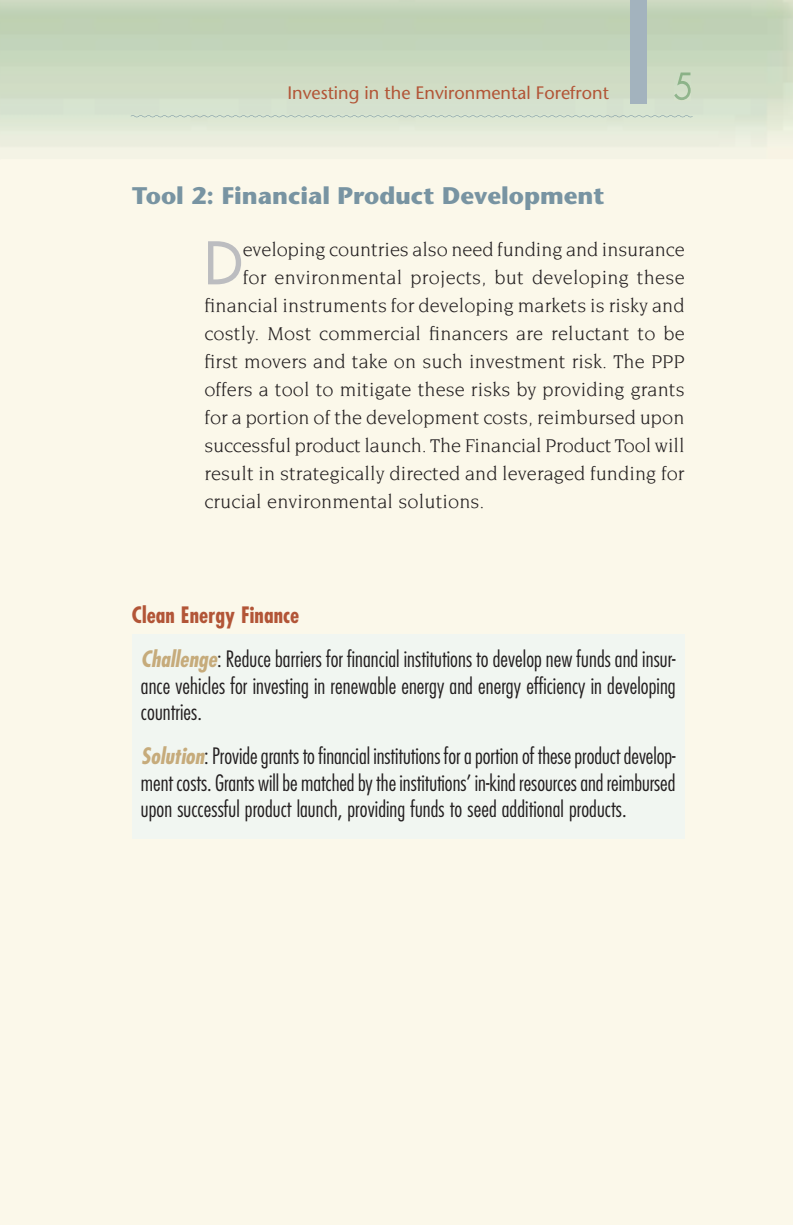
<style>
.page{position:relative;width:793px;height:1225px;background:#fff}
.page>*{position:absolute;margin:0;border:0;box-sizing:border-box;transform-origin:0 0}
.t1{font:57.2px "Futura";color:#bcbdc0}
.t2{font:700 24px "Stone Sans";color:#7894a2}
.t3{font:300 condensed 22px/26.4px "Futura";letter-spacing:.005em;color:#231f20}
.t4{font:20px "Novarese";letter-spacing:.005em;color:#231f20}
.t5{font:18px "Stone Sans";color:#b25537}
.s1{font-weight:700;color:#b25537}
.s2{font-weight:700;font-style:italic;color:#c6ab7b}
</style>
<div class="page">
<div style="left:0;top:0;width:792px;height:1224px;background:#fbf8ea"></div>
<img style="left:674px;top:72px;width:16px;height:28px">
<div style="left:630px;top:0;width:16px;height:103px;background:#a3b3be"></div>
<svg style="left:131px;top:115px;width:561px;height:2px"></svg>
<div style="left:132px;top:634px;width:552px;height:204px;background:#f1f6f1"></div>
<p class="t5" style="left:287px;top:86px;width:323px">Investing in the Environmental Forefront</p>
<p class="t2" style="left:132px;top:187px;width:474px">Tool 2: Financial Product Development</p>
<h1 class="t1" style="left:204px;top:235px;width:39px">D</h1>
<p class="t4" style="left:243px;top:241px;width:443px">eveloping countries also need funding and insurance</p>
<p class="t4" style="left:243px;top:269px;width:443px">for environmental projects, but developing these</p>
<p class="t4" style="left:204px;top:297px;width:481px">financial instruments for developing markets is risky and</p>
<p class="t4" style="left:204px;top:325px;width:482px">costly. Most commercial financers are reluctant to be</p>
<p class="t4" style="left:204px;top:353px;width:481px">first movers and take on such investment risk. The PPP</p>
<p class="t4" style="left:204px;top:381px;width:481px">offers a tool to mitigate these risks by providing grants</p>
<p class="t4" style="left:204px;top:409px;width:481px">for a portion of the development costs, reimbursed upon</p>
<p class="t4" style="left:204px;top:437px;width:481px">successful product launch. The Financial Product Tool will</p>
<p class="t4" style="left:204px;top:465px;width:481px">result in strategically directed and leveraged funding for</p>
<p class="t4" style="left:204px;top:493px;width:282px">crucial environmental solutions.</p>
<p class="t3" style="left:141px;top:594px;width:536px;line-height:44.4px;text-indent:-9px"><span class="s1">Clean Energy Finance<br></span><span class="s2">Challenge</span>: Reduce barriers for financial institutions to develop new funds and insur-</p>
<p class="t3" style="left:141px;top:673px;width:536px">ance vehicles for investing in renewable energy and energy efficiency in developing countries.</p>
<p class="t3" style="left:141px;top:744px;width:536px;text-align:justify"><span class="s2">Solution</span>: Provide grants to financial institutions for a portion of these product develop&shy;ment costs. Grants will be matched by the institutions’ in-kind resources and reimbursed upon successful product launch, providing funds to seed additional products.</p>
</div>
